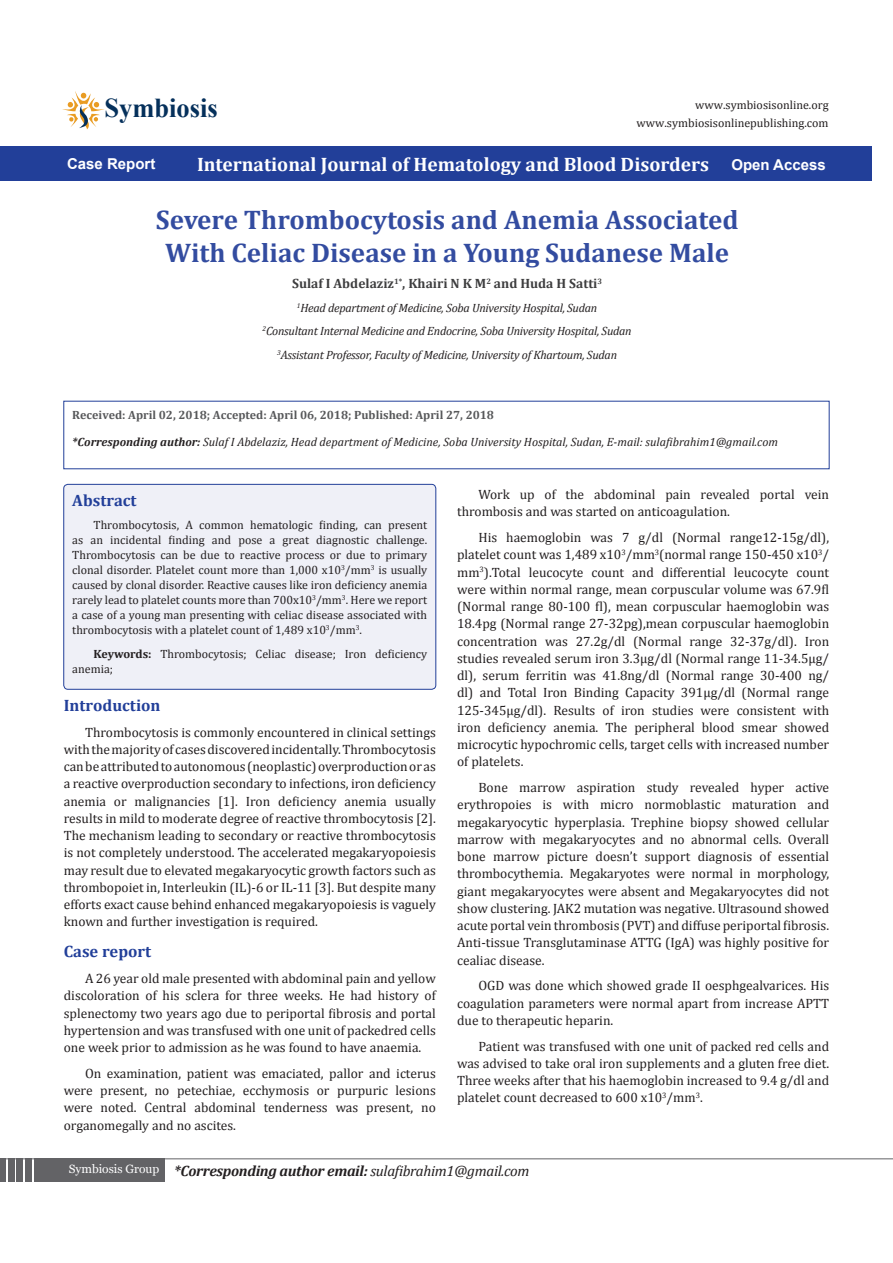
<style>
.page{position:relative;width:893px;height:1263px;background:#fff}
.page>*{position:absolute;margin:0;border:0;box-sizing:border-box;transform-origin:0 0}
.t1{font:700 27.3px "Times New Roman";color:#05305b}
.t2{font:700 27px/33px "Cambria";color:#334ca0;text-align:center}
.Default{font:700 19.5px "Cambria";color:#fff}
.Sideheadings{font:700 16.5px "Cambria";color:#223f99}
.t3{font:italic 700 15px "Cambria";letter-spacing:-.02em;color:#231f20}
.Default-2{font:700 15px "Arial";color:#fff}
.t4{font:13.5px/17.2px "Cambria";color:#231f20;text-align:justify}
.t5{font:700 13.5px "Cambria";color:#3e3e3f}
.t6{font:12px/15px "Cambria";color:#231f20;text-align:justify}
.Pa8{font:italic 12px "Cambria";letter-spacing:-.02em;color:#231f20}
.Pa8-2{font:italic 12px "Cambria";color:#231f20}
.Pa8-3{font:700 12px "Cambria";color:#57585a}
.Pa0{font:12px "Cambria";color:#221e1f}
.s1{font-weight:700}
.s2{font-weight:400}
</style>
<div class="page">
<hr style="left:0;top:1158px;width:893px;height:1px;background:#636366">
<div style="left:34px;top:1159px;width:130px;height:23px;background:#636366"></div>
<div style="left:25px;top:1159px;width:7px;height:23px;background:#636366"></div>
<div style="left:17px;top:1159px;width:6px;height:23px;background:#636366"></div>
<div style="left:8px;top:1159px;width:6px;height:23px;background:#636366"></div>
<div style="left:0;top:1159px;width:6px;height:23px;background:#636366"></div>
<svg style="left:62px;top:91px;width:42px;height:38px"></svg>
<div style="left:0;top:146px;width:872px;height:35px;background:#223f99"></div>
<div style="left:64px;top:484px;width:372px;height:205px;background:#eff0f7;border-radius:4px"></div>
<div style="left:64px;top:484px;width:372px;height:205px;border:1px solid #223f99;border-radius:4px"></div>
<svg style="left:64px;top:401px;width:765px;height:68px"></svg>
<p class="t1" style="left:105px;top:89px;width:115px">Symbiosis</p>
<p class="Pa0" style="left:695px;top:98px;width:135px">www.symbiosisonline.org</p>
<p class="Pa0" style="left:637px;top:116px;width:193px">www.symbiosisonlinepublishing.com</p>
<p class="Default-2" style="left:67px;top:154px;width:90px">Case Report</p>
<p class="Default" style="left:197px;top:151px;width:514px">International Journal of Hematology and Blood Disorders</p>
<p class="Default-2" style="left:731px;top:154px;width:96px">Open Access</p>
<p class="t2" style="left:156px;top:202px;width:584px">Severe Thrombocytosis and Anemia Associated<br>With Celiac Disease in a Young Sudanese Male</p>
<p class="t5" style="left:292px;top:274px;width:311px">Sulaf I Abdelaziz<sup>1*</sup>, Khairi N K M<sup>2</sup> and Huda H Satti<sup>3</sup></p>
<p class="Pa8" style="left:297px;top:299px;width:302px"><sup>1</sup>Head department of Medicine, Soba University Hospital, Sudan</p>
<p class="Pa8" style="left:263px;top:323px;width:371px"><sup>2</sup>Consultant Internal Medicine and Endocrine, Soba University Hospital, Sudan</p>
<p class="Pa8" style="left:277px;top:346px;width:341px"><sup>3</sup>Assistant Professor, Faculty of Medicine, University of Khartoum, Sudan</p>
<p class="Pa8-3" style="left:72px;top:406px;width:423px">Received: April 02, 2018; Accepted: April 06, 2018; Published: April 27, 2018</p>
<p class="Pa8-2" style="left:72px;top:433px;width:707px"><span class="s1">*Corresponding author:</span> Sulaf I Abdelaziz, Head department of Medicine, Soba University Hospital, Sudan, E-mail: sulafibrahim1@gmail.com</p>
<p class="Sideheadings" style="left:72px;top:488px;width:66px">Abstract</p>
<p class="t6" style="left:72px;top:518px;width:356px;text-indent:21px">Thrombocytosis, A common hematologic finding, can present as an incidental finding and pose a great diagnostic challenge.<br>Thrombocytosis can be due to reactive process or due to primary clonal disorder. Platelet count more than 1,000 x10<sup>3</sup>/mm<sup>3</sup> is usually caused by clonal disorder. Reactive causes like iron deficiency anemia rarely lead to platelet counts more than 700x10<sup>3</sup>/mm<sup>3</sup>. Here we report a case of a young man presenting with celiac disease associated with thrombocytosis with a platelet count of 1,489 x10<sup>3</sup>/mm<sup>3</sup>.</p>
<p class="t6" style="left:72px;top:646px;width:356px;text-indent:21px"><span class="s1">Keywords:</span> Thrombocytosis; Celiac disease; Iron deficiency anemia;</p>
<p class="Sideheadings" style="left:64px;top:694px;width:98px">Introduction</p>
<p class="t4" style="left:64px;top:723px;width:374px;text-indent:21px">Thrombocytosis is commonly encountered in clinical settings with the majority of cases discovered incidentally. Thrombocytosis can be attributed to autonomous (neoplastic) overproduction or as a reactive overproduction secondary to infections, iron deficiency anemia or malignancies [1]. Iron deficiency anemia usually results in mild to moderate degree of reactive thrombocytosis [2].<br>The mechanism leading to secondary or reactive thrombocytosis is not completely understood. The accelerated megakaryopoiesis may result due to elevated megakaryocytic growth factors such as thrombopoiet in, Interleukin (IL)-6 or IL-11 [3]. But despite many efforts exact cause behind enhanced megakaryopoiesis is vaguely known and further investigation is required.</p>
<p class="Sideheadings" style="left:64px;top:940px;width:89px">Case report</p>
<p class="t4" style="left:64px;top:970px;width:374px;text-indent:21px">A 26 year old male presented with abdominal pain and yellow discoloration of his sclera for three weeks. He had history of splenectomy two years ago due to periportal fibrosis and portal hypertension and was transfused with one unit of packedred cells one week prior to admission as he was found to have anaemia.</p>
<p class="t4" style="left:64px;top:1065px;width:374px;text-indent:21px">On examination, patient was emaciated, pallor and icterus were present, no petechiae, ecchymosis or purpuric lesions were noted. Central abdominal tenderness was present, no organomegally and no ascites.</p>
<p class="t4" style="left:457px;top:486px;width:374px;text-indent:21px">Work up of the abdominal pain revealed portal vein thrombosis and was started on anticoagulation.</p>
<p class="t4" style="left:457px;top:529px;width:374px;text-indent:21px">His haemoglobin was 7 g/dl (Normal range12-15g/dl), platelet count was 1,489 x10<sup>3</sup>/mm<sup>3</sup>(normal range 150-450 x10<sup>3</sup>/ mm<sup>3</sup>).Total leucocyte count and differential leucocyte count were within normal range, mean corpuscular volume was 67.9fl (Normal range 80-100 fl), mean corpuscular haemoglobin was 18.4pg (Normal range 27-32pg),mean corpuscular haemoglobin concentration was 27.2g/dl (Normal range 32-37g/dl). Iron studies revealed serum iron 3.3μg/dl (Normal range 11-34.5μg/ dl), serum ferritin was 41.8ng/dl (Normal range 30-400 ng/ dl) and Total Iron Binding Capacity 391μg/dl (Normal range 125-345μg/dl). Results of iron studies were consistent with iron deficiency anemia. The peripheral blood smear showed microcytic hypochromic cells, target cells with increased number of platelets.</p>
<p class="t4" style="left:457px;top:779px;width:374px;text-indent:21px">Bone marrow aspiration study revealed hyper active erythropoies is with micro normoblastic maturation and megakaryocytic hyperplasia. Trephine biopsy showed cellular marrow with megakaryocytes and no abnormal cells. Overall bone marrow picture doesn’t support diagnosis of essential thrombocythemia. Megakaryotes were normal in morphology, giant megakaryocytes were absent and Megakaryocytes did not show clustering. JAK2 mutation was negative. Ultrasound showed acute portal vein thrombosis (PVT) and diffuse periportal fibrosis.<br>Anti-tissue Transglutaminase ATTG (IgA) was highly positive for cealiac disease.</p>
<p class="t4" style="left:457px;top:977px;width:374px;text-indent:21px">OGD was done which showed grade II oesphgealvarices. His coagulation parameters were normal apart from increase APTT due to therapeutic heparin.</p>
<p class="t4" style="left:457px;top:1037px;width:374px;text-indent:21px">Patient was transfused with one unit of packed red cells and was advised to take oral iron supplements and a gluten free diet.<br>Three weeks after that his haemoglobin increased to 9.4 g/dl and platelet count decreased to 600 x10<sup>3</sup>/mm<sup>3</sup>.</p>
<p class="t3" style="left:69px;top:1160px;width:462px"><sup>Symbiosis</sup> <sup>Group</sup> *Corresponding author email: <span class="s2">sulafibrahim1@gmail.com</span></p>
</div>
